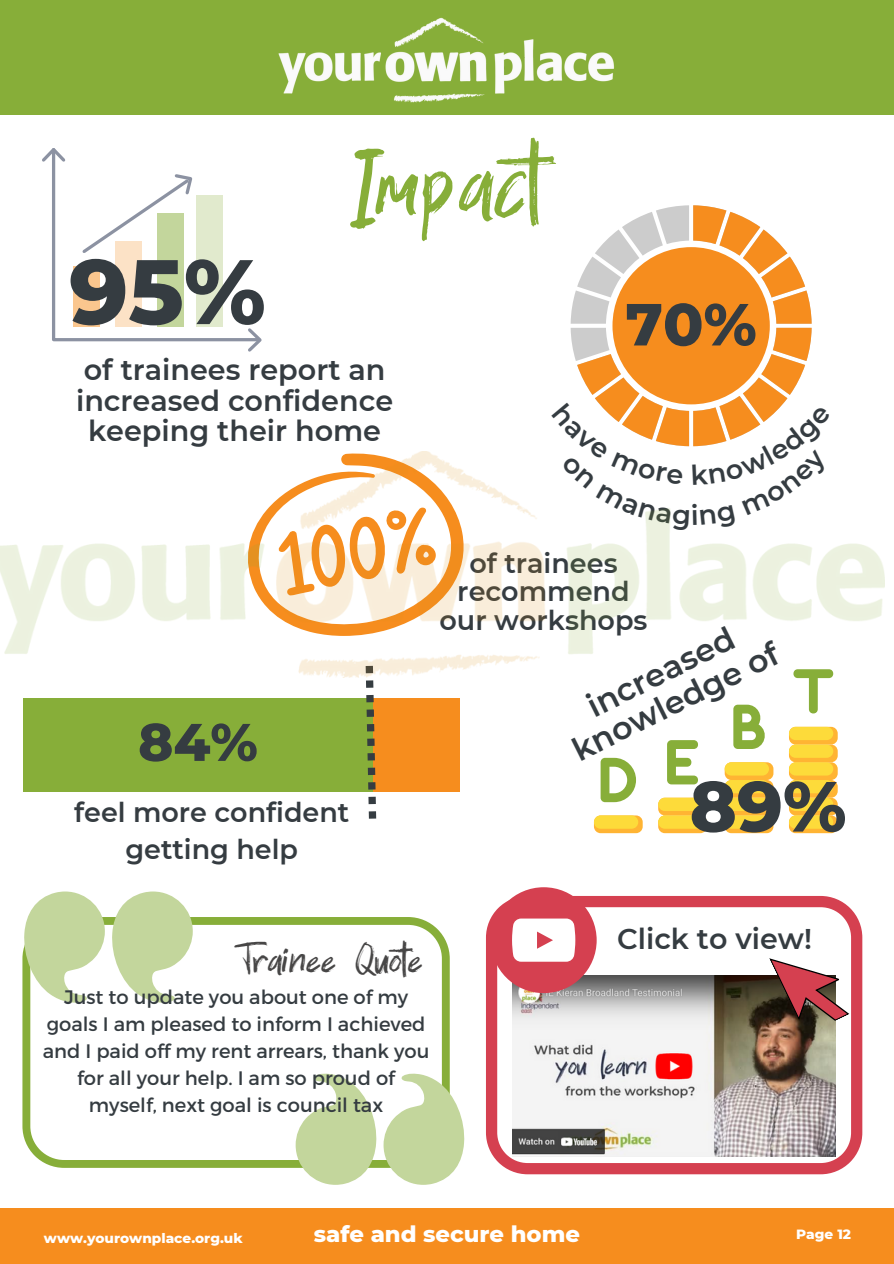
<style>
.page{position:relative;width:894px;height:1264px;background:#fff}
.page>*{position:absolute;margin:0;border:0;box-sizing:border-box;transform-origin:0 0}
.t1{font:95.7px "Zallord";color:#87ae39}
.t2{font:800 91.35px "Montserrat";color:#353c41}
.t3{font:800 70.8px "Montserrat";color:#353c41}
.t4{font:800 59.25px "Montserrat";color:#353c41}
.t5{font:800 52.8px "Montserrat";color:#353c41}
.t6{font:39.45px "Zallord";color:#474646}
.t7{font:600 31.95px/33.2px "Montserrat";color:#353c41;text-align:center}
.t8{font:600 28.65px/30.3px "Montserrat";color:#353c41;text-align:center}
.t9{font:600 28.5px "Montserrat";color:#353c41}
.t10{font:600 27px/28.2px "Montserrat";color:#353c41;text-align:center}
.t11{font:800 22.65px "Montserrat";color:#fff}
.t12{font:19.5px/27px "Montserrat";color:#353c41;text-align:center}
.t13{font:800 13.65px "Montserrat";color:#fff}
</style>
<div class="page">
<svg style="left:42px;top:148px;width:220px;height:204px"></svg>
<div style="left:0;top:0;width:893px;height:115px;background:#87ae39"></div>
<img style="left:278px;top:17px;width:336px;height:86px">
<div style="left:0;top:1208px;width:893px;height:55px;background:#f68d1e"></div>
<svg style="left:486px;top:896px;width:375px;height:278px"></svg>
<img style="left:512px;top:975px;width:323px;height:181px">
<svg style="left:490px;top:887px;width:106px;height:106px"></svg>
<svg style="left:768px;top:934px;width:86px;height:101px"></svg>
<svg style="left:22px;top:917px;width:427px;height:250px"></svg>
<svg style="left:111px;top:891px;width:82px;height:111px"></svg>
<svg style="left:23px;top:891px;width:82px;height:111px"></svg>
<svg style="left:295px;top:1073px;width:170px;height:111px"></svg>
<svg style="left:570px;top:290px;width:7px;height:71px"></svg>
<svg style="left:577px;top:205px;width:234px;height:198px"></svg>
<div style="left:624px;top:259px;width:134px;height:134px;background:#f68d1e;border-radius:50%"></div>
<svg style="left:788px;top:815px;width:49px;height:18px"></svg>
<div style="left:788px;top:797px;width:49px;height:18px;background:#ffb433;border-radius:7px"></div>
<div style="left:788px;top:780px;width:49px;height:17px;background:#ffb433;border-radius:7px"></div>
<div style="left:788px;top:762px;width:49px;height:18px;background:linear-gradient(to right,#ffb83f,#ffb32d);border-radius:7px"></div>
<svg style="left:788px;top:744px;width:49px;height:18px"></svg>
<div style="left:788px;top:726px;width:49px;height:18px;background:#ffb433;border-radius:7px"></div>
<svg style="left:724px;top:815px;width:49px;height:18px"></svg>
<div style="left:724px;top:797px;width:49px;height:18px;background:#ffb433;border-radius:7px"></div>
<div style="left:724px;top:780px;width:49px;height:17px;background:#ffb433;border-radius:7px"></div>
<svg style="left:724px;top:762px;width:49px;height:18px"></svg>
<svg style="left:658px;top:815px;width:48px;height:18px"></svg>
<div style="left:658px;top:797px;width:48px;height:18px;background:#ffb433;border-radius:7px"></div>
<svg style="left:593px;top:815px;width:49px;height:18px"></svg>
<div style="left:788px;top:815px;width:45px;height:13px;background:#fddb3a;border-radius:7px"></div>
<div style="left:788px;top:797px;width:45px;height:14px;background:#fddb3a;border-radius:7px"></div>
<div style="left:788px;top:780px;width:45px;height:13px;background:#fddb3a;border-radius:7px"></div>
<div style="left:788px;top:762px;width:45px;height:13px;background:#fddb3a;border-radius:7px"></div>
<div style="left:788px;top:744px;width:45px;height:13px;background:#fddb3a;border-radius:7px"></div>
<div style="left:788px;top:726px;width:45px;height:14px;background:#fddb3a;border-radius:7px"></div>
<div style="left:724px;top:815px;width:44px;height:13px;background:#fddb3a;border-radius:7px"></div>
<div style="left:724px;top:797px;width:44px;height:14px;background:#fddb3a;border-radius:7px"></div>
<div style="left:724px;top:780px;width:44px;height:13px;background:#fddb3a;border-radius:7px"></div>
<div style="left:724px;top:762px;width:44px;height:13px;background:#fddb3a;border-radius:7px"></div>
<div style="left:658px;top:815px;width:44px;height:13px;background:#fddb3a;border-radius:7px"></div>
<div style="left:658px;top:797px;width:44px;height:14px;background:#fddb3a;border-radius:7px"></div>
<div style="left:593px;top:815px;width:45px;height:13px;background:#fddb3a;border-radius:7px"></div>
<svg style="left:600px;top:757px;width:36px;height:45px"></svg>
<svg style="left:667px;top:740px;width:31px;height:44px"></svg>
<svg style="left:733px;top:704px;width:32px;height:45px"></svg>
<svg style="left:795px;top:677px;width:37px;height:37px"></svg>
<div style="left:23px;top:697px;width:436px;height:94px;background:#f68d1e"></div>
<div style="left:23px;top:697px;width:349px;height:94px;background:#87ae39"></div>
<svg style="left:365px;top:677px;width:11px;height:141px"></svg>
<img style="left:0;top:452px;width:883px;height:225px">
<svg style="left:551px;top:403px;width:280px;height:127px"></svg>
<h2 class="t2" style="left:69px;top:236px;width:198px">95%</h2>
<h1 class="t1" style="left:350px;top:130px;width:195px">Impact</h1>
<h3 class="t8" style="left:76px;top:355px;width:318px">of trainees report an increased confidence keeping their home</h3>
<h4 class="t4" style="left:625px;top:288px;width:133px">70%</h4>
<h3 class="t5" style="left:138px;top:709px;width:121px">84%</h3>
<h3 class="t10" style="left:74px;top:793px;width:276px;line-height:37.2px">feel more confident getting help</h3>
<p class="t10" style="left:439px;top:549px;width:209px">of trainees recommend our workshops</p>
<h3 class="t7" style="left:552px;top:706px;width:228px;rotate:-26deg">increased knowledge of</h3>
<h3 class="t3" style="left:689px;top:763px;width:158px">89%</h3>
<p class="t6" style="left:234px;top:937px;width:190px">Trainee Quote</p>
<p class="t12" style="left:43px;top:982px;width:388px">Just to update you about one of my goals I am pleased to inform I achieved and I paid off my rent arrears, thank you for all your help. I am so proud of myself, next goal is council tax</p>
<h2 class="t9" style="left:617px;top:921px;width:196px">Click to view!</h2>
<p class="t13" style="left:44px;top:1230px;width:200px">www.yourownplace.org.uk</p>
<p class="t11" style="left:313px;top:1220px;width:268px">safe and secure home</p>
<p class="t13" style="left:796px;top:1225px;width:56px">Page 12</p>
</div>
